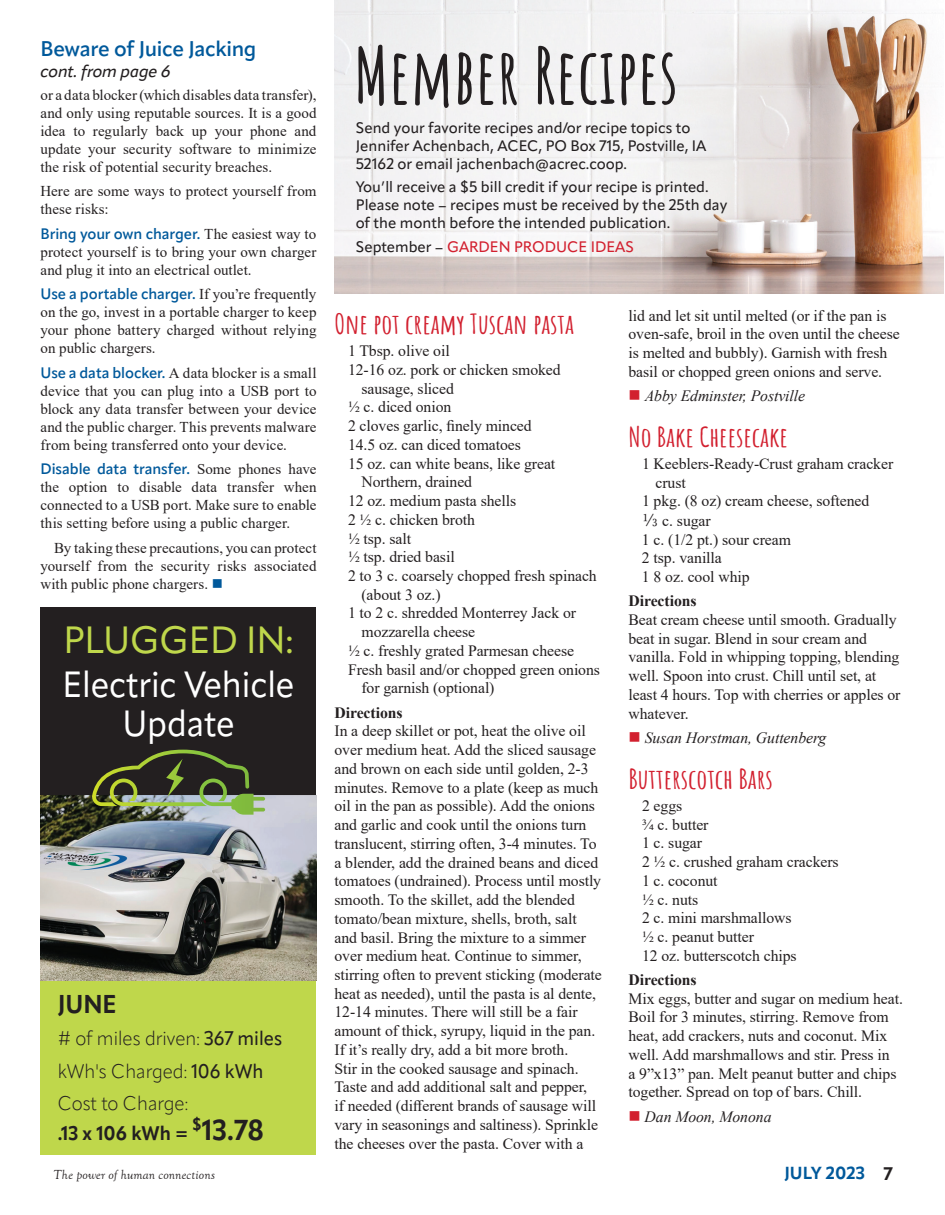
<style>
.page{position:relative;width:945px;height:1215px;background:#fff}
.page>*{position:absolute;margin:0;border:0;box-sizing:border-box;transform-origin:0 0}
.t1{font:700 76.5px "Amatic SC";color:#231f20}
.t2{font:37.5px "Apparat";letter-spacing:-.005em;color:#bfd74b}
.t3{font:36px/39px "Apparat";letter-spacing:-.005em;color:#fff;text-align:center;scale:.94 1}
.t4{font:700 28.5px "Apparat";color:#231f20;scale:.95 1}
.t5{font:700 27px "Amatic SC";letter-spacing:-.005em;color:#d2202f;scale:1.12 1}
.t6{font:700 25.5px "Apparat";color:#231f20;scale:.95 1}
.t7{font:600 21px "Apparat";letter-spacing:-.015em;color:#00599b}
.t8{font:300 19.5px/32.2px "Apparat";color:#231f20;scale:.95 1}
.t9{font:700 19.5px "Apparat";color:#231f20;scale:.95 1}
.t10{font:700 17.25px "Apparat";letter-spacing:.01em;color:#00599b}
.t11{font:italic 500 16.5px "Apparat";letter-spacing:-.015em;color:#231f20}
.t12{font:15.75px/18.8px "Times New Roman";letter-spacing:-.005em;color:#231f20}
.t13{font:italic 15.75px "Times New Roman";letter-spacing:-.005em;color:#231f20}
.t14{font:700 15.75px "Times New Roman";letter-spacing:-.005em;color:#231f20}
.t15{font:15px/18px "Times New Roman";letter-spacing:.005em;color:#231f20;text-align:justify}
.t16{font:500 15px/18px "Apparat";color:#231f20}
.t17{font:600 15px "Apparat";letter-spacing:-.005em;color:#00599b}
.t18{font:500 15px "Apparat";color:#d2202f}
.t19{font:italic 13.5px "Goudy Old Style T";letter-spacing:.01em;color:#231f20}
.s1{font-family:"Times New Roman";font-weight:400;color:#231f20}
.s2{font-family:"Apparat";font-weight:600;color:#00599b}
.s3{color:#00599b}
.s4{font-weight:500}
.s5{color:#231f20}
.s6{color:#d2202f}
.s7{font-family:"DPC Frac";font-size:18px}
.s8{font-size:18px;color:#231f20}
</style>
<div class="page">
<img style="left:334px;top:0;width:609px;height:293px">
<div style="left:40px;top:608px;width:276px;height:379px;background:#231f20"></div>
<div style="left:40px;top:981px;width:276px;height:174px;background:#bfd74b"></div>
<img style="left:40px;top:795px;width:276px;height:186px">
<svg style="left:249px;top:808px;width:16px;height:4px"></svg>
<svg style="left:249px;top:797px;width:16px;height:4px"></svg>
<svg style="left:92px;top:750px;width:162px;height:65px"></svg>
<h3 class="t7" style="left:40px;top:36px;width:217px">Beware of Juice Jacking</h3>
<p class="t11" style="left:40px;top:61px;width:132px">cont. from page 6</p>
<p class="t15" style="left:40px;top:85px;width:278px">or a data blocker (which disables data transfer), and only using reputable sources. It is a good idea to regularly back up your phone and update your security software to minimize the risk of potential security breaches.</p>
<p class="t15" style="left:40px;top:182px;width:278px">Here are some ways to protect yourself from these risks:</p>
<p class="t17" style="left:40px;top:224px;width:277px">Bring your own charger. <span class="s1">The easiest way to</span></p>
<p class="t15" style="left:41px;top:242px;width:277px">protect yourself is to bring your own charger and plug it into an electrical outlet.</p>
<p class="t17" style="left:40px;top:285px;width:277px">Use a portable charger. <span class="s1">If you’re frequently</span></p>
<p class="t15" style="left:40px;top:303px;width:278px">on the go, invest in a portable charger to keep your phone battery charged without relying on public chargers.</p>
<p class="t15" style="left:40px;top:363px;width:278px"><span class="s2">Use a data blocker.</span> A data blocker is a small device that you can plug into a USB port to block any data transfer between your device and the public charger. This prevents malware from being transferred onto your device.</p>
<p class="t17" style="left:40px;top:460px;width:278px">Disable data transfer. <span class="s1">Some phones have</span></p>
<p class="t15" style="left:41px;top:478px;width:278px">the option to disable data transfer when connected to a USB port. Make sure to enable this setting before using a public charger.</p>
<p class="t15" style="left:41px;top:538px;width:278px;text-indent:14px">By taking these precautions, you can protect yourself from the security risks associated with public phone chargers. <span class="s3">■</span></p>
<h2 class="t2" style="left:63px;top:618px;width:232px">PLUGGED IN:</h2>
<h3 class="t3" style="left:63px;top:664px;width:248px">Electric Vehicle<br>Update</h3>
<h3 class="t6" style="left:58px;top:989px;width:64px">JUNE</h3>
<p class="t8" style="left:58px;top:1022px;width:238px"># of miles driven: <span class="s4">367 miles </span>kWh's Charged: <span class="s4">106 kWh<br></span>Cost to Charge:</p>
<p class="t9" style="left:58px;top:1121px;width:139px">.13 x 106 kWh =</p>
<h3 class="t4" style="left:192px;top:1112px;width:77px"><sup>$</sup>13.78</h3>
<h1 class="t1" style="left:354px;top:17px;width:325px">Member Recipes</h1>
<p class="t16" style="left:356px;top:119px;width:352px">Send your favorite recipes and/or recipe topics to<br>Jennifer Achenbach, ACEC, PO Box 715, Postville, IA<br>52162 or email jachenbach@acrec.coop.</p>
<p class="t16" style="left:356px;top:177px;width:373px">You’ll receive a $5 bill credit if your recipe is printed.<br>Please note – recipes must be received by the 25th day of the month before the intended publication.</p>
<p class="t18" style="left:356px;top:238px;width:280px"><span class="s5">September –</span> GARDEN PRODUCE IDEAS</p>
<h3 class="t5" style="left:334px;top:303px;width:216px">One pot creamy Tuscan pasta</h3>
<p class="t12" style="left:348px;top:341px;width:103px">1 Tbsp. olive oil</p>
<p class="t12" style="left:348px;top:360px;width:214px">12-16 oz. pork or chicken smoked</p>
<p class="t12" style="left:361px;top:378px;width:94px">sausage, sliced</p>
<p class="t12" style="left:348px;top:397px;width:105px">½ c. diced onion</p>
<p class="t12" style="left:348px;top:416px;width:185px">2 cloves garlic, finely minced</p>
<p class="t12" style="left:348px;top:435px;width:174px">14.5 oz. can diced tomatoes</p>
<p class="t12" style="left:348px;top:453px;width:209px">15 oz. can white beans, like great</p>
<p class="t12" style="left:361px;top:472px;width:112px">Northern, drained</p>
<p class="t12" style="left:348px;top:491px;width:170px">12 oz. medium pasta shells</p>
<p class="t12" style="left:348px;top:510px;width:129px">2 ½ c. chicken broth</p>
<p class="t12" style="left:348px;top:528px;width:65px">½ tsp. salt</p>
<p class="t12" style="left:348px;top:547px;width:108px">½ tsp. dried basil</p>
<p class="t12" style="left:348px;top:566px;width:250px">2 to 3 c. coarsely chopped fresh spinach</p>
<p class="t12" style="left:361px;top:585px;width:81px">(about 3 oz.)</p>
<p class="t12" style="left:348px;top:603px;width:230px">1 to 2 c. shredded Monterrey Jack or</p>
<p class="t12" style="left:361px;top:622px;width:115px">mozzarella cheese</p>
<p class="t12" style="left:348px;top:641px;width:228px">½ c. freshly grated Parmesan cheese</p>
<p class="t12" style="left:348px;top:660px;width:254px">Fresh basil and/or chopped green onions</p>
<p class="t12" style="left:361px;top:678px;width:135px">for garnish (optional)</p>
<p class="t14" style="left:335px;top:701px;width:70px">Directions</p>
<p class="t12" style="left:335px;top:721px;width:269px">In a deep skillet or pot, heat the olive oil over medium heat. Add the sliced sausage and brown on each side until golden, 2-3 minutes. Remove to a plate (keep as much oil in the pan as possible). Add the onions and garlic and cook until the onions turn translucent, stirring often, 3-4 minutes. To a blender, add the drained beans and diced tomatoes (undrained). Process until mostly smooth. To the skillet, add the blended tomato/bean mixture, shells, broth, salt and basil. Bring the mixture to a simmer over medium heat. Continue to simmer, stirring often to prevent sticking (moderate heat as needed), until the pasta is al dente, 12-14 minutes. There will still be a fair amount of thick, syrupy, liquid in the pan.<br>If it’s really dry, add a bit more broth.<br>Stir in the cooked sausage and spinach.<br>Taste and add additional salt and pepper,<br>if needed (different brands of sausage will vary in seasonings and saltiness). Sprinkle the cheeses over the pasta. Cover with a</p>
<p class="t12" style="left:628px;top:305px;width:273px">lid and let sit until melted (or if the pan is oven-safe, broil in the oven until the cheese is melted and bubbly). Garnish with fresh basil or chopped green onions and serve.</p>
<p class="t13" style="left:628px;top:385px;width:178px"><span class="s6">■</span> Abby Edminster, Postville</p>
<h3 class="t5" style="left:628px;top:416px;width:144px">No Bake Cheesecake</h3>
<p class="t12" style="left:642px;top:454px;width:253px">1 Keeblers-Ready-Crust graham cracker</p>
<p class="t12" style="left:655px;top:472px;width:32px">crust</p>
<p class="t12" style="left:642px;top:491px;width:229px">1 pkg. (8 oz) cream cheese, softened</p>
<p class="t12" style="left:642px;top:511px;width:70px"><span class="s7">i</span> c. sugar</p>
<p class="t12" style="left:642px;top:529px;width:151px">1 c. (1/2 pt.) sour cream</p>
<p class="t12" style="left:642px;top:548px;width:81px">2 tsp. vanilla</p>
<p class="t12" style="left:642px;top:567px;width:109px">1 8 oz. cool whip</p>
<p class="t14" style="left:628px;top:590px;width:70px">Directions</p>
<p class="t12" style="left:628px;top:610px;width:274px">Beat cream cheese until smooth. Gradually beat in sugar. Blend in sour cream and vanilla. Fold in whipping topping, blending well. Spoon into crust. Chill until set, at least 4 hours. Top with cherries or apples or whatever.</p>
<p class="t13" style="left:628px;top:727px;width:199px"><span class="s6">■</span> Susan Horstman, Guttenberg</p>
<h3 class="t5" style="left:628px;top:758px;width:130px">Butterscotch Bars</h3>
<p class="t12" style="left:642px;top:796px;width:198px">2 eggs<br>¾ c. butter<br>1 c. sugar<br>2 ½ c. crushed graham crackers<br>1 c. coconut<br>½ c. nuts<br>2 c. mini marshmallows<br>½ c. peanut butter<br>12 oz. butterscotch chips</p>
<p class="t14" style="left:629px;top:968px;width:70px">Directions</p>
<p class="t12" style="left:629px;top:988px;width:276px">Mix eggs, butter and sugar on medium heat.<br>Boil for 3 minutes, stirring. Remove from heat, add crackers, nuts and coconut. Mix well. Add marshmallows and stir. Press in<br>a 9”x13” pan. Melt peanut butter and chips together. Spread on top of bars. Chill.</p>
<p class="t13" style="left:628px;top:1105px;width:145px"><span class="s6">■</span> Dan Moon, Monona</p>
<p class="t19" style="left:54px;top:1167px;width:163px">The power of human connections</p>
<p class="t10" style="left:784px;top:1162px;width:110px">JULY 2023 <span class="s8">7</span></p>
</div>
